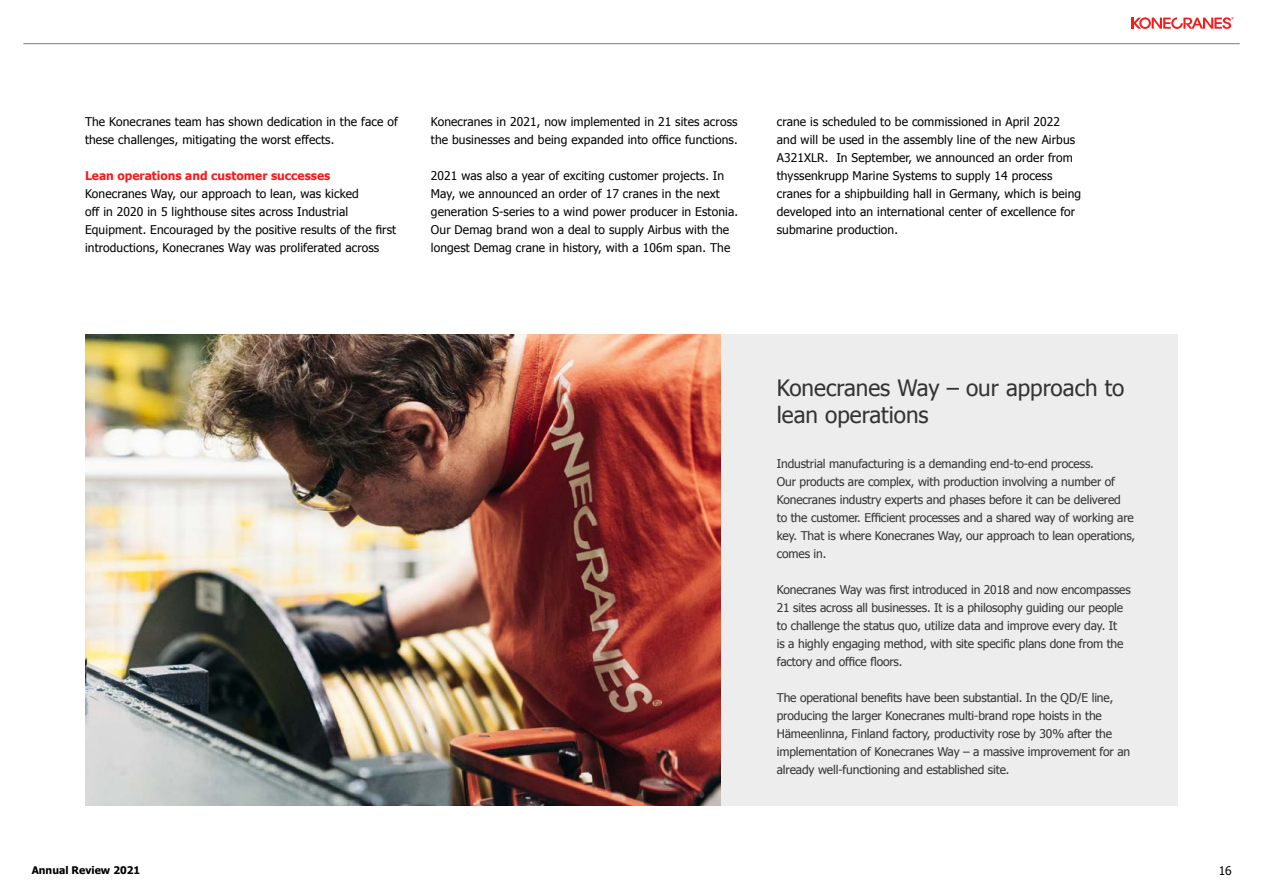
<style>
.page{position:relative;width:1263px;height:893px;background:#fff}
.page>*{position:absolute;margin:0;border:0;box-sizing:border-box;transform-origin:0 0}
.t1{font:22.5px/27px "Tahoma";color:#333}
.t2{font:12px/18px "Tahoma";letter-spacing:.01em;color:#000}
.t3{font:12px/18px "Tahoma";letter-spacing:-.01em;color:#333}
.t4{font:700 12px "Tahoma";color:#f71c1c}
.t5{font:700 10.5px "Tahoma";color:#000}
</style>
<div class="page">
<svg style="left:1131px;top:17px;width:103px;height:12px"></svg>
<div style="left:85px;top:334px;width:1093px;height:472px;background:#ededed"></div>
<img style="left:85px;top:334px;width:636px;height:471px">
<hr style="left:23px;top:43px;width:1217px;height:1px;background:#787878">
<p class="t2" style="left:85px;top:112px;width:314px">The Konecranes team has shown dedication in the face of these challenges, mitigating the worst effects.</p>
<p class="t4" style="left:85px;top:167px;width:247px">Lean operations and customer successes</p>
<p class="t2" style="left:85px;top:184px;width:313px">Konecranes Way, our approach to lean, was kicked<br>off in 2020 in 5 lighthouse sites across Industrial Equipment. Encouraged by the positive results of the first introductions, Konecranes Way was proliferated across</p>
<p class="t2" style="left:431px;top:112px;width:308px">Konecranes in 2021, now implemented in 21 sites across the businesses and being expanded into office functions.</p>
<p class="t2" style="left:431px;top:166px;width:309px">2021 was also a year of exciting customer projects. In May, we announced an order of 17 cranes in the next generation S-series to a wind power producer in Estonia.<br>Our Demag brand won a deal to supply Airbus with the longest Demag crane in history, with a 106m span. The</p>
<p class="t2" style="left:777px;top:112px;width:306px">crane is scheduled to be commissioned in April 2022 and will be used in the assembly line of the new Airbus A321XLR. In September, we announced an order from thyssenkrupp Marine Systems to supply 14 process cranes for a shipbuilding hall in Germany, which is being developed into an international center of excellence for submarine production.</p>
<h1 class="t1" style="left:777px;top:373px;width:349px">Konecranes Way – our approach to lean operations</h1>
<p class="t3" style="left:777px;top:454px;width:360px">Industrial manufacturing is a demanding end-to-end process.<br>Our products are complex, with production involving a number of Konecranes industry experts and phases before it can be delivered<br>to the customer. Efficient processes and a shared way of working are key. That is where Konecranes Way, our approach to lean operations, comes in.</p>
<p class="t3" style="left:777px;top:580px;width:355px">Konecranes Way was first introduced in 2018 and now encompasses 21 sites across all businesses. It is a philosophy guiding our people to challenge the status quo, utilize data and improve every day. It<br>is a highly engaging method, with site specific plans done from the factory and office floors.</p>
<p class="t3" style="left:777px;top:688px;width:355px">The operational benefits have been substantial. In the QD/E line, producing the larger Konecranes multi-brand rope hoists in the Hämeenlinna, Finland factory, productivity rose by 30% after the implementation of Konecranes Way – a massive improvement for an already well-functioning and established site.</p>
<p class="t5" style="left:32px;top:863px;width:110px">Annual Review 2021</p>
<p class="t2" style="left:1219px;top:861px;width:15px">16</p>
</div>
